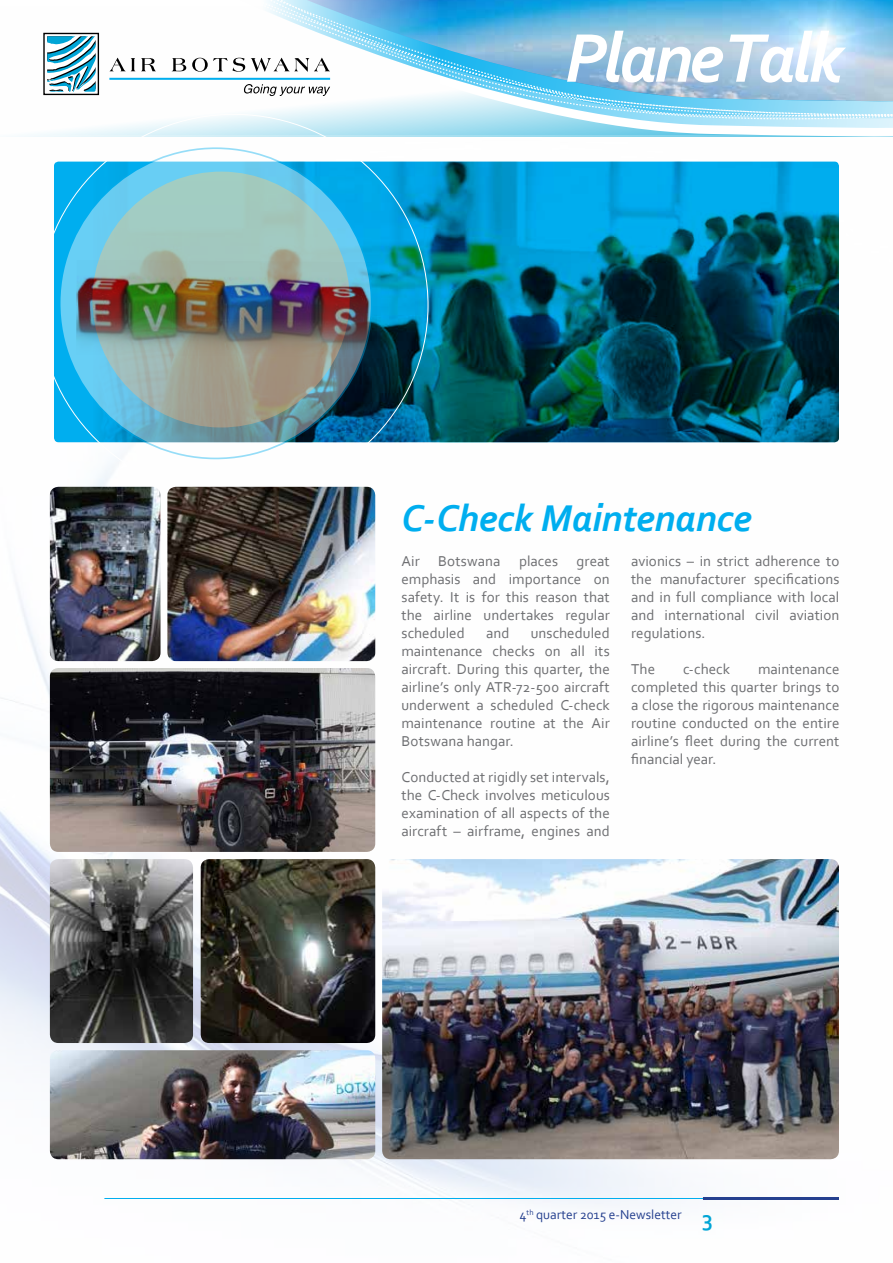
<style>
.page{position:relative;width:893px;height:1263px;background:#fff}
.page>*{position:absolute;margin:0;border:0;box-sizing:border-box;transform-origin:0 0}
.t1{font:italic 700 39px "Corbel";letter-spacing:-.01em;color:#00aeef}
.t2{font:15px/18px "Corbel";letter-spacing:.005em;color:#6d6e71;text-align:justify}
.t3{font:13.5px "Corbel";color:#25408f}
.s1{font-weight:700;font-size:22.65px;color:#00a5d6}
</style>
<div class="page">
<svg style="left:35px;top:0;width:858px;height:135px"></svg>
<img style="left:0;top:135px;width:893px;height:1071px">
<img style="left:429px;top:162px;width:410px;height:280px">
<img style="left:39px;top:112px;width:390px;height:386px">
<img style="left:50px;top:487px;width:111px;height:174px">
<img style="left:167px;top:487px;width:208px;height:174px">
<img style="left:50px;top:668px;width:325px;height:184px">
<img style="left:50px;top:859px;width:143px;height:184px">
<img style="left:201px;top:859px;width:174px;height:184px">
<img style="left:50px;top:1050px;width:325px;height:109px">
<img style="left:382px;top:859px;width:457px;height:300px">
<hr style="left:104px;top:1198px;width:735px;height:1px;background:#00aeef">
<hr style="left:703px;top:1197px;width:136px;height:3px;background:#25408f">
<h1 class="t1" style="left:401px;top:494px;width:352px">C-Check Maintenance</h1>
<p class="t2" style="left:401px;top:552px;width:210px">Air Botswana places great emphasis and importance on safety. It is for this reason that the airline undertakes regular scheduled</p>
<p class="t2" style="left:401px;top:624px;width:210px;text-indent:129px">unscheduled maintenance checks on all its aircraft. During this quarter, the airline’s only ATR-72-500 aircraft underwent a scheduled C-check maintenance routine at the Air Botswana hangar.</p>
<p class="t2" style="left:401px;top:768px;width:210px">Conducted at rigidly set intervals, the C-Check involves meticulous examination of all aspects of the aircraft – airframe, engines and</p>
<p class="t2" style="left:486px;top:624px;width:25px">and</p>
<p class="t2" style="left:631px;top:552px;width:210px">avionics – in strict adherence to the manufacturer specifications and in full compliance with local and international civil aviation regulations.</p>
<p class="t2" style="left:631px;top:660px;width:26px">The</p>
<p class="t2" style="left:683px;top:660px;width:48px">c-check</p>
<p class="t2" style="left:631px;top:660px;width:210px;text-indent:127px">maintenance completed this quarter brings to a close the rigorous maintenance routine conducted on the entire airline’s fleet during the current financial year.</p>
<p class="t3" style="left:520px;top:1206px;width:195px">4<sup>th</sup> quarter 2015 e-Newsletter <span class="s1">3</span></p>
</div>
